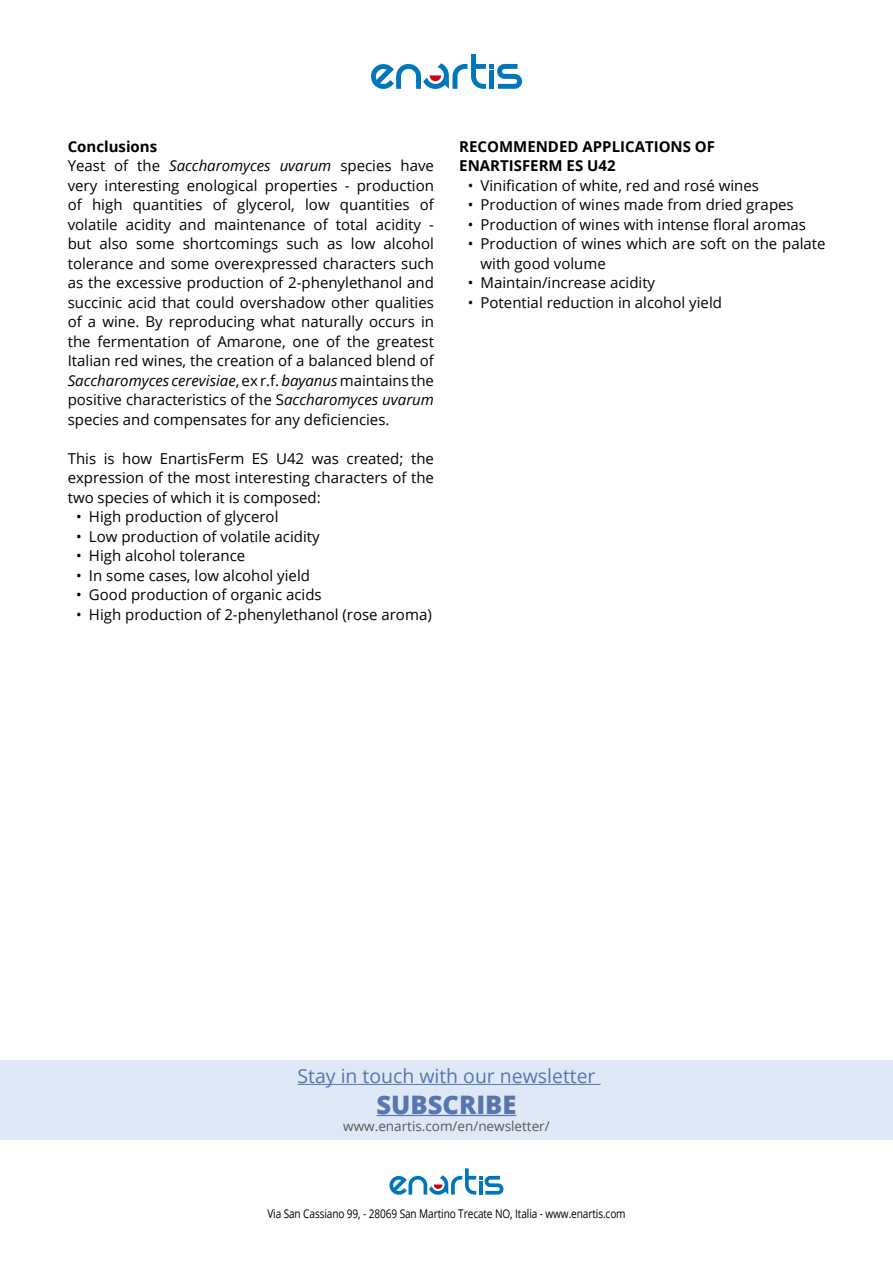
<style>
.page{position:relative;width:893px;height:1263px;background:#fff}
.page>*{position:absolute;margin:0;border:0;box-sizing:border-box;transform-origin:0 0}
.t1{font:800 25.5px "Open Sans";color:#5576af}
.t2{font:19.5px "Open Sans";color:#5576af}
.t3{font:15px/19.5px "Open Sans";color:#000}
.t4{font:700 15px/19.5px "Open Sans";color:#000}
.t5{font:13.5px "Open Sans";color:#575756}
.t6{font:12px "Open Sans";letter-spacing:-.01em;color:#000;scale:.84 1}
.s1{font-weight:700}
.s2{font-style:italic}
</style>
<div class="page">
<div style="left:0;top:1059px;width:893px;height:80px;background:#dfe8f7"></div>
<svg style="left:389px;top:1168px;width:114px;height:27px"></svg>
<hr style="left:297px;top:1084px;width:304px;height:1px;background:#5576af">
<hr style="left:377px;top:1115px;width:139px;height:1px;background:#5576af">
<svg style="left:371px;top:54px;width:151px;height:35px"></svg>
<p class="t3" style="left:68px;top:136px;width:368px"><span class="s1">Conclusions<br></span>Yeast of the <span class="s2">Saccharomyces uvarum</span> species have very interesting enological properties - production of high quantities of glycerol, low quantities of volatile acidity and maintenance of total acidity - but also some shortcomings such as low alcohol tolerance and some overexpressed characters such as the excessive production of 2-phenylethanol and succinic acid that could overshadow other qualities of a wine. By reproducing what naturally occurs in the fermentation of Amarone, one of the greatest Italian red wines, the creation of a balanced blend of <span class="s2">Saccharomyces cerevisiae</span>, ex r.f. <span class="s2">bayanus</span> maintains the positive characteristics of the S<span class="s2">accharomyces uvarum </span>species and compensates for any deficiencies.</p>
<p class="t3" style="left:68px;top:448px;width:368px;text-align:justify">This is how EnartisFerm ES U42 was created; the expression of the most interesting characters of the two species of which it is composed:</p>
<p class="t3" style="left:76px;top:507px;width:204px">• High production of glycerol</p>
<p class="t3" style="left:76px;top:526px;width:245px">• Low production of volatile acidity</p>
<p class="t3" style="left:76px;top:546px;width:171px">• High alcohol tolerance</p>
<p class="t3" style="left:76px;top:565px;width:235px">• In some cases, low alcohol yield</p>
<p class="t3" style="left:76px;top:585px;width:247px">• Good production of organic acids</p>
<p class="t3" style="left:76px;top:604px;width:357px">• High production of 2-phenylethanol (rose aroma)</p>
<p class="t4" style="left:459px;top:136px;width:257px">RECOMMENDED APPLICATIONS OF<br>ENARTISFERM ES U42</p>
<p class="t3" style="left:468px;top:175px;width:293px">• Vinification of white, red and rosé wines</p>
<p class="t3" style="left:468px;top:195px;width:327px">• Production of wines made from dried grapes</p>
<p class="t3" style="left:468px;top:214px;width:340px">• Production of wines with intense floral aromas</p>
<p class="t3" style="left:481px;top:234px;width:347px;text-indent:-13px">• Production of wines which are soft on the palate with good volume</p>
<p class="t3" style="left:468px;top:273px;width:189px">• Maintain/increase acidity</p>
<p class="t3" style="left:468px;top:292px;width:256px">• Potential reduction in alcohol yield</p>
<h2 class="t2" style="left:297px;top:1062px;width:300px">Stay in touch with our newsletter</h2>
<h1 class="t1" style="left:377px;top:1085px;width:141px">SUBSCRIBE</h1>
<p class="t5" style="left:343px;top:1117px;width:208px">www.enartis.com/en/newsletter/</p>
<p class="t6" style="left:267px;top:1205px;width:428px">Via San Cassiano 99, - 28069 San Martino Trecate NO, Italia - www.enartis.com</p>
</div>
